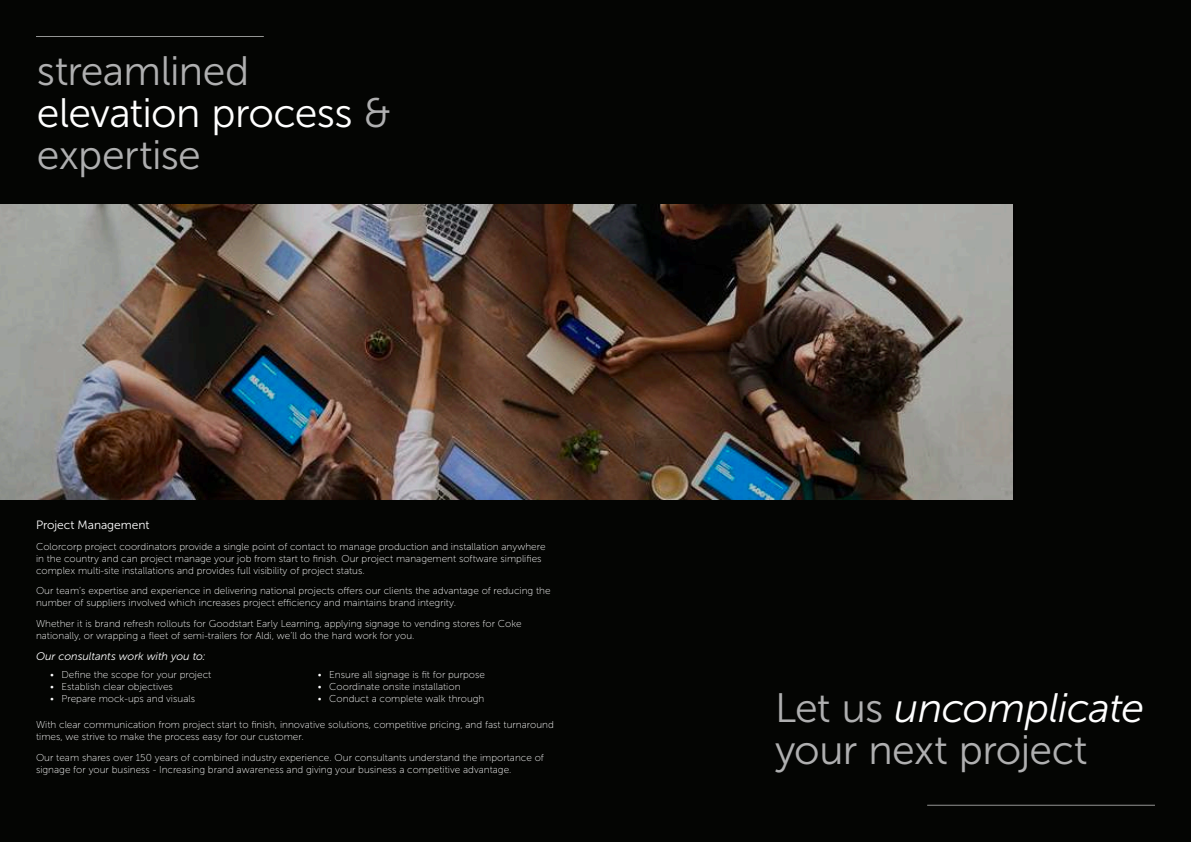
<style>
.page{position:relative;width:1191px;height:842px;background:#040503}
.page>*{position:absolute;margin:0;border:0;box-sizing:border-box;transform-origin:0 0}
.t1{font:41px/41.8px "Museo Sans 300";letter-spacing:-.015em;color:#afafb0}
.t2{font:12px "Museo Sans 300";letter-spacing:-.005em;color:#fff}
.t3{font:italic 11px "Museo Sans 300";letter-spacing:-.005em;color:#fff}
.t4{font:10px/12px "Museo Sans 100";color:#fff}
.s1{color:#fff}
.s2{font-style:italic;color:#fff}
</style>
<div class="page">
<hr style="left:36px;top:36px;width:228px;height:1px;background:#fff">
<hr style="left:927px;top:805px;width:228px;height:1px;background:#fff">
<img style="left:0;top:204px;width:1013px;height:296px">
<h1 class="t1" style="left:37px;top:51px;width:356px">streamlined <span class="s1">elevation process</span> &amp; expertise</h1>
<p class="t2" style="left:36px;top:518px;width:115px">Project Management</p>
<p class="t4" style="left:36px;top:540px;width:511px">Colorcorp project coordinators provide a single point of contact to manage production and installation anywhere in the country and can project manage your job from start to finish. Our project management software simplifies complex multi-site installations and provides full visibility of project status.</p>
<p class="t4" style="left:36px;top:585px;width:516px">Our team’s expertise and experience in delivering national projects offers our clients the advantage of reducing the number of suppliers involved which increases project efficiency and maintains brand integrity.</p>
<p class="t4" style="left:36px;top:617px;width:487px">Whether it is brand refresh rollouts for Goodstart Early Learning, applying signage to vending stores for Coke nationally, or wrapping a fleet of semi-trailers for Aldi, we’ll do the hard work for you.</p>
<p class="t3" style="left:36px;top:650px;width:171px">Our consultants work with you to:</p>
<p class="t4" style="left:50px;top:669px;width:163px">• Define the scope for your project</p>
<p class="t4" style="left:50px;top:681px;width:124px">• Establish clear objectives</p>
<p class="t4" style="left:50px;top:693px;width:146px">• Prepare mock-ups and visuals</p>
<p class="t4" style="left:318px;top:669px;width:169px">• Ensure all signage is fit for purpose</p>
<p class="t4" style="left:318px;top:681px;width:144px">• Coordinate onsite installation</p>
<p class="t4" style="left:318px;top:693px;width:168px">• Conduct a complete walk through</p>
<p class="t4" style="left:36px;top:719px;width:519px">With clear communication from project start to finish, innovative solutions, competitive pricing, and fast turnaround times, we strive to make the process easy for our customer.</p>
<p class="t4" style="left:36px;top:751px;width:509px">Our team shares over 150 years of combined industry experience. Our consultants understand the importance of signage for your business - Increasing brand awareness and giving your business a competitive advantage.</p>
<h1 class="t1" style="left:775px;top:687px;width:370px">Let us <span class="s2">uncomplicate </span>your next project</h1>
</div>
